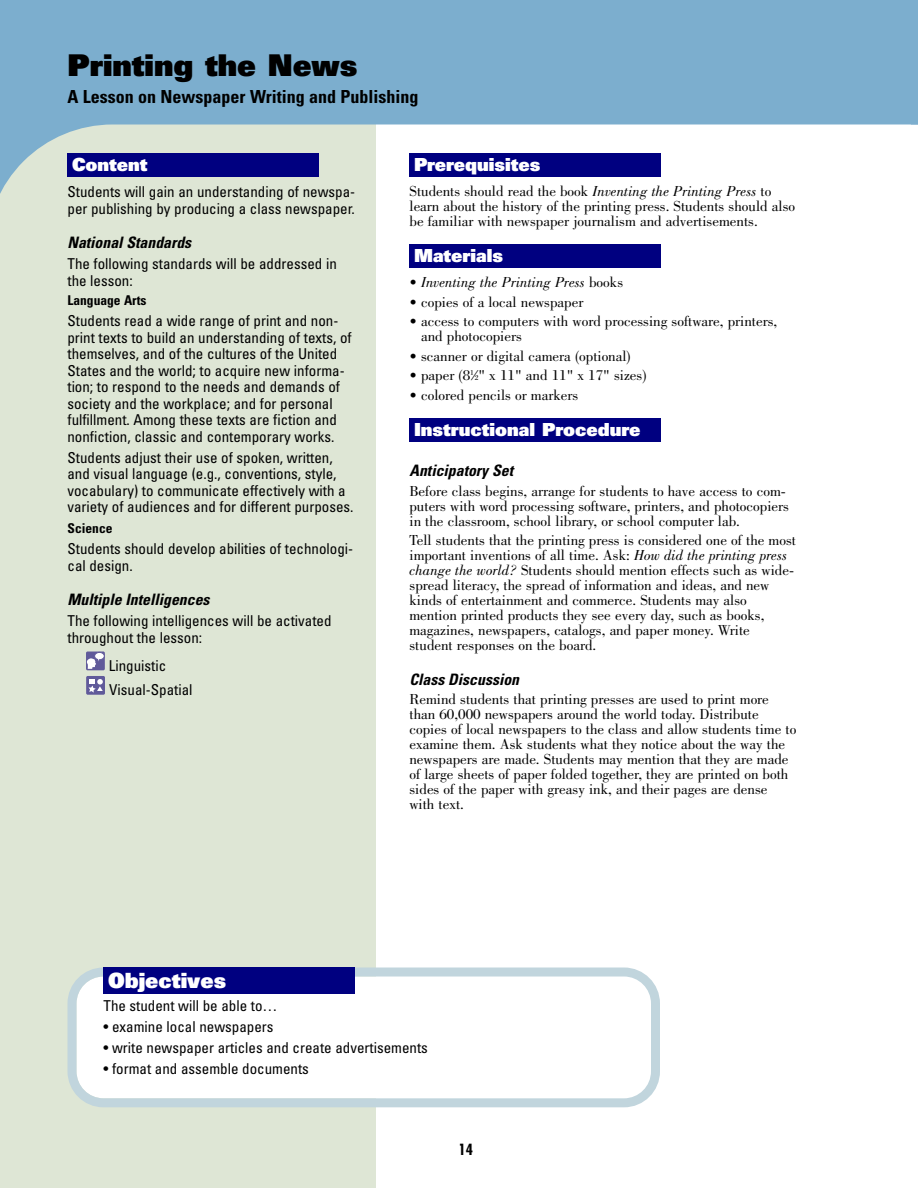
<style>
.page{position:relative;width:918px;height:1188px;background:#fff}
.page>*{position:absolute;margin:0;border:0;box-sizing:border-box;transform-origin:0 0}
.t1{font:30px "Univers LT Std X Black";color:#000}
.t2{font:21px "Univers LT Std X Black";color:#fff}
.t3{font:18px "Univers LT Std X Black";color:#fff}
.t4{font:700 condensed 18px "Univers LT Std";color:#000}
.t5{font:italic 700 condensed 15.75px "Univers LT Std";color:#000}
.t6{font:15px/15px "Bodoni Std";color:#000}
.t7{font:condensed 15px/16.5px "Univers LT Std";color:#000}
.t8{font:italic 15px "Bodoni Std";color:#000}
.t9{font:700 condensed 15px "Futura Std";color:#000}
.t10{font:700 condensed 13.5px "Univers LT Std";color:#000}
.s1{font-style:italic}
.s2{font-style:normal}
.s3{font-size:7.5px}
</style>
<div class="page">
<div style="left:0;top:0;width:376px;height:1188px;background:#dee6d5"></div>
<svg style="left:0;top:0;width:911px;height:250px;fill:#7caece"></svg>
<svg style="left:911px;top:0;width:7px;height:125px"></svg>
<div style="left:86px;top:676px;width:19px;height:19px;background:#605a9a;border-radius:2px"></div>
<svg style="left:89px;top:679px;width:14px;height:14px"></svg>
<svg style="left:86px;top:652px;width:19px;height:18px"></svg>
<svg style="left:86px;top:652px;width:18px;height:17px"></svg>
<div style="left:68px;top:153px;width:252px;height:23px;background:#000080"></div>
<div style="left:410px;top:418px;width:252px;height:24px;background:#000080"></div>
<div style="left:410px;top:244px;width:252px;height:24px;background:#000080"></div>
<div style="left:410px;top:153px;width:252px;height:23px;background:#000080"></div>
<svg style="left:68px;top:968px;width:592px;height:139px"></svg>
<div style="left:104px;top:968px;width:252px;height:26px;background:#000080"></div>
<h1 class="t1" style="left:68px;top:54px;width:292px">Printing the News</h1>
<p class="t4" style="left:68px;top:90px;width:353px">A Lesson on Newspaper Writing and Publishing</p>
<p class="t3" style="left:72px;top:158px;width:77px">Content</p>
<p class="t7" style="left:68px;top:185px;width:289px">Students will gain an understanding of newspa&shy;per publishing by producing a class newspaper.</p>
<p class="t5" style="left:68px;top:237px;width:125px">National Standards</p>
<p class="t7" style="left:67px;top:257px;width:271px">The following standards will be addressed in the lesson:</p>
<p class="t10" style="left:68px;top:295px;width:81px">Language Arts</p>
<p class="t7" style="left:67px;top:314px;width:286px">Students read a wide range of print and non&shy;print texts to build an understanding of texts, of themselves, and of the cultures of the United States and the world; to acquire new informa&shy;tion; to respond to the needs and demands of society and the workplace; and for personal fulfillment. Among these texts are fiction and nonfiction, classic and contemporary works.</p>
<p class="t7" style="left:67px;top:450px;width:288px">Students adjust their use of spoken, written, and visual language (e.g., conventions, style, vocabulary) to communicate effectively with a variety of audiences and for different purposes.</p>
<p class="t10" style="left:68px;top:523px;width:47px">Science</p>
<p class="t7" style="left:68px;top:542px;width:287px">Students should develop abilities of technologi&shy;cal design.</p>
<p class="t5" style="left:68px;top:594px;width:144px">Multiple Intelligences</p>
<p class="t7" style="left:67px;top:614px;width:266px">The following intelligences will be activated throughout the lesson:</p>
<p class="t7" style="left:109px;top:655px;width:85px;line-height:24px">Linguistic<br>Visual-Spatial</p>
<p class="t3" style="left:414px;top:158px;width:128px">Prerequisites</p>
<p class="t6" style="left:410px;top:185px;width:387px">Students should read the book <span class="s1">Inventing the Printing Press</span> to learn about the history of the printing press. Students should also be familiar with newspaper journalism and advertisements.</p>
<p class="t3" style="left:414px;top:249px;width:91px">Materials</p>
<p class="t8" style="left:410px;top:277px;width:215px"><span class="s2">•</span> Inventing the Printing Press <span class="s2">books</span></p>
<p class="t6" style="left:410px;top:296px;width:175px">• copies of a local newspaper</p>
<p class="t6" style="left:421px;top:315px;width:358px;text-indent:-12px">• access to computers with word processing software, printers, and photocopiers</p>
<p class="t6" style="left:409px;top:350px;width:223px">• scanner or digital camera (optional)</p>
<p class="t6" style="left:409px;top:369px;width:239px">• paper (8<sup>1</sup>⁄<span class="s3">2</span>" x 11" and 11" x 17" sizes)</p>
<p class="t6" style="left:410px;top:389px;width:170px">• colored pencils or markers</p>
<p class="t3" style="left:414px;top:423px;width:228px">Instructional Procedure</p>
<p class="t5" style="left:410px;top:465px;width:105px">Anticipatory Set</p>
<p class="t6" style="left:409px;top:485px;width:381px">Before class begins, arrange for students to have access to com&shy;puters with word processing software, printers, and photocopiers in the classroom, school library, or school computer lab.</p>
<p class="t6" style="left:409px;top:534px;width:388px">Tell students that the printing press is considered one of the most important inventions of all time. Ask: <span class="s1">How did the printing press change the world?</span> Students should mention effects such as wide&shy;spread literacy, the spread of information and ideas, and new kinds of entertainment and commerce. Students may also mention printed products they see every day, such as books, magazines, newspapers, catalogs, and paper money. Write student responses on the board.</p>
<p class="t5" style="left:410px;top:673px;width:111px">Class Discussion</p>
<p class="t6" style="left:409px;top:693px;width:388px">Remind students that printing presses are used to print more than 60,000 newspapers around the world today. Distribute copies of local newspapers to the class and allow students time to examine them. Ask students what they notice about the way the newspapers are made. Students may mention that they are made of large sheets of paper folded together, they are printed on both sides of the paper with greasy ink, and their pages are dense<br>with text.</p>
<h2 class="t2" style="left:108px;top:973px;width:120px">Objectives</h2>
<p class="t7" style="left:104px;top:999px;width:176px">The student will be able to…</p>
<p class="t7" style="left:103px;top:1020px;width:172px">• examine local newspapers</p>
<p class="t7" style="left:103px;top:1041px;width:326px">• write newspaper articles and create advertisements</p>
<p class="t7" style="left:103px;top:1062px;width:207px">• format and assemble documents</p>
<p class="t9" style="left:458px;top:1143px;width:16px">14</p>
</div>
